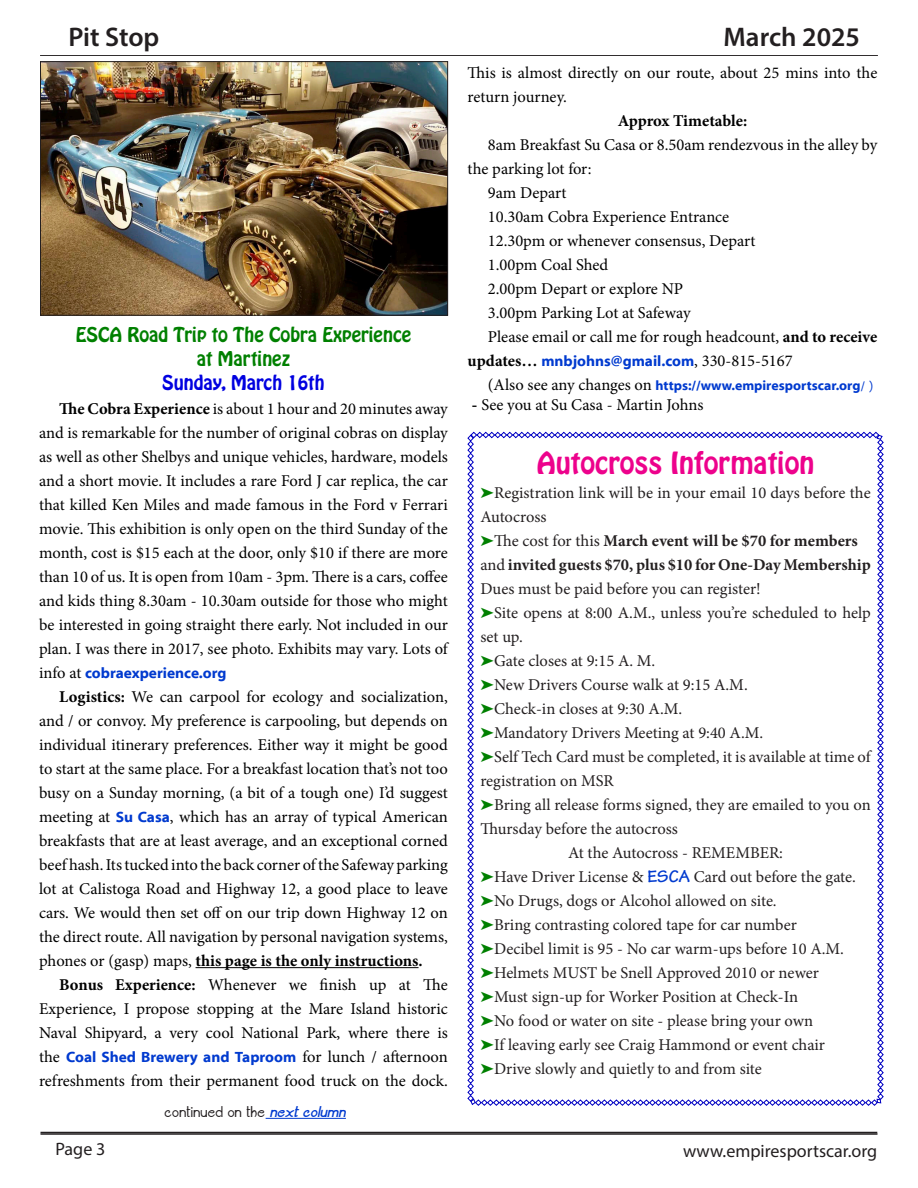
<style>
.page{position:relative;width:918px;height:1188px;background:#fff}
.page>*{position:absolute;margin:0;border:0;box-sizing:border-box;transform-origin:0 0}
.Headline_B___W{font:27px "Hobo Std";color:#ed028c}
.t1{font:600 27px "Myriad Pro";color:#231f20}
.Headline_B___W-2{font:18px "Hobo Std";color:#008000}
.t2{font:18px "Myriad Pro";color:#231f20}
.Bernise_14{font:18px "Bernaise";color:#231f20}
.Headline_B___W-3{font:18px "Hobo Std";color:#0000e0}
.minion_11_no_space{font:16.5px/24px "Minion Pro";color:#000;text-align:justify}
.minion_11_no_space-2{font:16.5px/24px "Minion Pro";color:#231f20}
.minion_11_no_space-3{font:700 16.5px/24px "Minion Pro";color:#231f20}
.minion_11_no_space-4{font:16.5px "Minion Pro";letter-spacing:-.025em;color:#231f20}
.minion_11_no_space-5{font:700 16.5px "Minion Pro";letter-spacing:-.005em;color:#000}
.minion_11_no_space-6{font:700 15px "Myriad Web Pro";color:#003acf}
.minion_11_no_space-7{font:700 13.5px "Myriad Web Pro";color:#003acf}
.s1{font-weight:700}
.s2{font-family:"Minion Pro";font-weight:400;font-size:16.5px;color:#000}
.s3{font-family:"Myriad Web Pro";font-weight:700;font-size:15px;color:#003acf}
.s4{font-weight:700;font-style:italic;color:#003acf}
.s5{font-family:"Minion Pro";font-size:16.5px;color:#000}
.s6{font-family:"Cronos Pro";font-weight:400}
.s7{font-family:"Times New Roman"}
.s8{color:#008000}
.s9{font-weight:400}
.s10{font-family:"Tekton Pro";font-weight:700;font-size:18px;color:#003acf}
</style>
<div class="page">
<hr style="left:40px;top:1132px;width:837px;height:1px;background:#231f20">
<hr style="left:40px;top:1133px;width:838px;height:2px;background:#231f20">
<svg style="left:41px;top:55px;width:837px;height:1px"></svg>
<hr style="left:196px;top:967px;width:223px;height:1px;background:#000">
<hr style="left:266px;top:1118px;width:80px;height:1px;background:#003acf">
<svg style="left:467px;top:432px;width:417px;height:674px"></svg>
<img style="left:42px;top:63px;width:404px;height:250px">
<div style="left:40px;top:61px;width:408px;height:254px;border:1px solid #231f20"></div>
<h1 class="t1" style="left:68px;top:19px;width:92px">Pit Stop</h1>
<h1 class="t1" style="left:724px;top:20px;width:138px">March 2025</h1>
<p class="Headline_B___W-2" style="left:76px;top:322px;width:337px">ESCA Road Trip to The Cobra Experience</p>
<p class="Headline_B___W-2" style="left:197px;top:346px;width:95px">at Martinez</p>
<p class="Headline_B___W-3" style="left:162px;top:370px;width:164px">Sunday, March 16th</p>
<p class="minion_11_no_space" style="left:39px;top:397px;width:411px;text-indent:20px"><span class="s1">The Cobra Experience</span> is about 1 hour and 20 minutes away and is remarkable for the number of original cobras on display as well as other Shelbys and unique vehicles, hardware, models and a short movie. It includes a rare Ford J car replica, the car that killed Ken Miles and made famous in the Ford v Ferrari movie. This exhibition is only open on the third Sunday of the month, cost is $15 each at the door, only $10 if there are more than 10 of us. It is open from 10am - 3pm. There is a cars, coffee and kids thing 8.30am - 10.30am outside for those who might be interested in going straight there early. Not included in our plan. I was there in 2017, see photo. Exhibits may vary. Lots of</p>
<p class="minion_11_no_space-6" style="left:39px;top:665px;width:189px"><span class="s2">info at</span> cobraexperience.org</p>
<p class="minion_11_no_space" style="left:39px;top:685px;width:410px;text-indent:20px"><span class="s1">Logistics:</span> We can carpool for ecology and socialization, and / or convoy. My preference is carpooling, but depends on individual itinerary preferences. Either way it might be good to start at the same place. For a breakfast location that’s not too busy on a Sunday morning, (a bit of a tough one) I’d suggest meeting at <span class="s3">Su Casa</span>, which has an array of typical American breakfasts that are at least average, and an exceptional corned beef hash. Its tucked into the back corner of the Safeway parking lot at Calistoga Road and Highway 12, a good place to leave cars. We would then set off on our trip down Highway 12 on the direct route. All navigation by personal navigation systems, phones or (gasp) maps, <span class="s1">this page is the only instructions.</span></p>
<p class="minion_11_no_space" style="left:39px;top:973px;width:410px;text-indent:20px"><span class="s1">Bonus Experience:</span> Whenever we finish up at The Experience, I propose stopping at the Mare Island historic Naval Shipyard, a very cool National Park, where there is</p>
<p class="minion_11_no_space-6" style="left:39px;top:1049px;width:410px"><span class="s2">the</span> Coal Shed Brewery and Taproom <span class="s2">for lunch / afternoon</span></p>
<p class="minion_11_no_space" style="left:39px;top:1069px;width:410px">refreshments from their permanent food truck on the dock.</p>
<p class="Bernise_14" style="left:165px;top:1103px;width:182px">continued on the <span class="s4">next column</span></p>
<p class="minion_11_no_space" style="left:468px;top:61px;width:411px">This is almost directly on our route, about 25 mins into the return journey.</p>
<p class="minion_11_no_space-5" style="left:618px;top:109px;width:131px">Approx Timetable:</p>
<p class="minion_11_no_space" style="left:468px;top:133px;width:411px;text-indent:20px">8am Breakfast Su Casa or 8.50am rendezvous in the alley by the parking lot for:</p>
<p class="minion_11_no_space" style="left:488px;top:181px;width:80px">9am Depart</p>
<p class="minion_11_no_space" style="left:488px;top:205px;width:243px">10.30am Cobra Experience Entrance</p>
<p class="minion_11_no_space" style="left:488px;top:229px;width:269px">12.30pm or whenever consensus, Depart</p>
<p class="minion_11_no_space" style="left:488px;top:253px;width:122px">1.00pm Coal Shed</p>
<p class="minion_11_no_space" style="left:488px;top:277px;width:197px">2.00pm Depart or explore NP</p>
<p class="minion_11_no_space" style="left:488px;top:301px;width:205px">3.00pm Parking Lot at Safeway</p>
<p class="minion_11_no_space" style="left:488px;top:325px;width:391px">Please email or call me for rough headcount, <span class="s1">and to receive</span></p>
<p class="minion_11_no_space-6" style="left:468px;top:353px;width:327px"><span class="s5">updates…</span> mnbjohns@gmail.com<span class="s2">, 330-815-5167</span></p>
<p class="minion_11_no_space-7" style="left:488px;top:378px;width:387px"><span class="s2">(Also see any changes on</span> https://www.empiresportscar.org<span class="s6">/ )</span></p>
<p class="minion_11_no_space" style="left:472px;top:393px;width:233px"><span class="s7">-</span> See you at Su Casa - Martin Johns</p>
<p class="Headline_B___W" style="left:537px;top:444px;width:279px">Autocross Information</p>
<p class="minion_11_no_space-2" style="left:480px;top:481px;width:392px"><span class="s8">➤</span>Registration link will be in your email 10 days before the<br>Autocross</p>
<p class="minion_11_no_space-3" style="left:480px;top:529px;width:379px"><span class="s8">➤</span><span class="s9">The cost for this</span> March event will be $70 for members</p>
<p class="minion_11_no_space-3" style="left:480px;top:553px;width:392px"><span class="s9">and</span> invited guests $70, plus $10 for One-Day Membership<br><span class="s9">Dues must be paid before you can register!</span></p>
<p class="minion_11_no_space-2" style="left:480px;top:601px;width:392px"><span class="s8">➤</span>Site opens at 8:00 A.M., unless you’re scheduled to help set up.</p>
<p class="minion_11_no_space-2" style="left:480px;top:649px;width:176px"><span class="s8">➤</span>Gate closes at 9:15 A. M.</p>
<p class="minion_11_no_space-2" style="left:480px;top:673px;width:269px"><span class="s8">➤</span>New Drivers Course walk at 9:15 A.M.</p>
<p class="minion_11_no_space-2" style="left:480px;top:697px;width:203px"><span class="s8">➤</span>Check-in closes at 9:30 A.M.</p>
<p class="minion_11_no_space-2" style="left:480px;top:721px;width:284px"><span class="s8">➤</span>Mandatory Drivers Meeting at 9:40 A.M.</p>
<p class="minion_11_no_space-2" style="left:480px;top:745px;width:392px"><span class="s8">➤</span>Self Tech Card must be completed, it is available at time of registration on MSR</p>
<p class="minion_11_no_space-2" style="left:480px;top:793px;width:392px"><span class="s8">➤</span>Bring all release forms signed, they are emailed to you on<br>Thursday before the autocross</p>
<p class="minion_11_no_space-2" style="left:568px;top:841px;width:217px">At the Autocross - REMEMBER:</p>
<p class="minion_11_no_space-2" style="left:480px;top:865px;width:377px"><span class="s8">➤</span>Have Driver License &amp; <span class="s10">ESCA</span> Card out before the gate.</p>
<p class="minion_11_no_space-2" style="left:480px;top:889px;width:298px"><span class="s8">➤</span>No Drugs, dogs or Alcohol allowed on site.</p>
<p class="minion_11_no_space-2" style="left:480px;top:913px;width:318px"><span class="s8">➤</span>Bring contrasting colored tape for car number</p>
<p class="minion_11_no_space-2" style="left:480px;top:937px;width:365px"><span class="s8">➤</span>Decibel limit is 95 - No car warm-ups before 10 A.M.</p>
<p class="minion_11_no_space-2" style="left:480px;top:961px;width:340px"><span class="s8">➤</span>Helmets MUST be Snell Approved 2010 or newer</p>
<p class="minion_11_no_space-4" style="left:480px;top:986px;width:319px"><span class="s8">➤</span>Must sign-up for Worker Position at Check-In</p>
<p class="minion_11_no_space-2" style="left:480px;top:1009px;width:334px"><span class="s8">➤</span>No food or water on site - please bring your own</p>
<p class="minion_11_no_space-2" style="left:480px;top:1033px;width:346px"><span class="s8">➤</span>If leaving early see Craig Hammond or event chair</p>
<p class="minion_11_no_space-2" style="left:480px;top:1057px;width:283px"><span class="s8">➤</span>Drive slowly and quietly to and from site</p>
<p class="t2" style="left:56px;top:1138px;width:51px">Page 3</p>
<p class="t2" style="left:683px;top:1140px;width:196px">www.empiresportscar.org</p>
</div>
